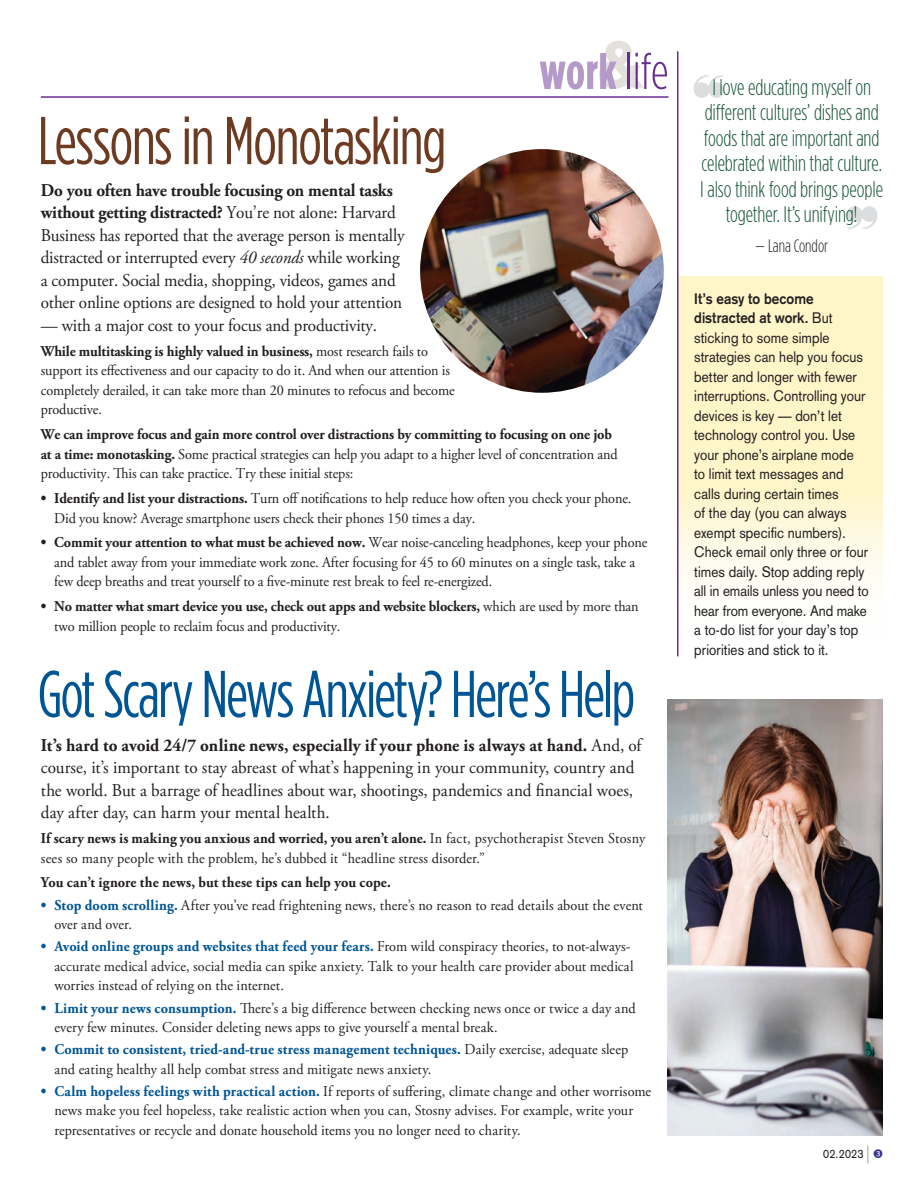
<style>
.page{position:relative;width:918px;height:1188px;background:#fff}
.page>*{position:absolute;margin:0;border:0;box-sizing:border-box;transform-origin:0 0}
.t1{font:67.5px "Gotham Condensed";letter-spacing:-.02em;color:#6d3a22;scale:.95 1}
.t2{font:66px "Gotham Condensed";letter-spacing:-.03em;color:#005595;scale:.95 1}
.MainHeadline_HOPE{font:700 51px "Gotham Condensed";color:#b39ac9}
.t3{font:300 22.5px/25.5px "Gotham Condensed";letter-spacing:-.01em;color:#155335;text-align:center;scale:.95 1}
.Main_Body_Text_HOPE{font:18px/22.5px "Adobe Garamond Pro";letter-spacing:-.01em;color:#231f20;scale:.95 1}
.t4{font:300 18px "Gotham Condensed";letter-spacing:-.005em;color:#231f20;scale:.95 1}
.Main_Body_Text_HOPE-2{font:15px/19.5px "Adobe Garamond Pro";letter-spacing:-.01em;color:#231f20;scale:.95 1}
.Main_Body_Text_HOPE-3{font:15px/19.5px "Adobe Garamond Pro";letter-spacing:.01em;color:#231f20;scale:.95 1}
.t5{font:15px/19.5px "Akzidenz Grotesk";letter-spacing:.005em;color:#231f20;scale:.9 1}
.Main_Body_Text_HOPE-4{font:700 15px "Adobe Garamond Pro";letter-spacing:.005em;color:#231f20;scale:.95 1}
.Main_Body_Text_HOPE-5{font:12px "Akzidenz Grotesk";letter-spacing:.02em;color:#231f20;scale:.9 1}
.s1{font-weight:300;color:#692c91}
.s2{font-weight:700}
.s3{font-style:italic}
.s4{font-weight:700;color:#005595}
.s5{font-size:24px;color:#8a8c8f}
</style>
<div class="page">
<svg style="left:679px;top:276px;width:204px;height:305px;background:#fef6d0"></svg>
<hr style="left:41px;top:96px;width:627px;height:2px;background:#692c91">
<hr style="left:677px;top:52px;width:2px;height:604px;background:#692c91">
<svg style="left:599px;top:41px;width:45px;height:48px"></svg>
<svg style="left:694px;top:75px;width:30px;height:23px"></svg>
<svg style="left:847px;top:206px;width:30px;height:23px"></svg>
<img style="left:420px;top:149px;width:244px;height:244px;border-radius:122px">
<img style="left:667px;top:699px;width:215px;height:436px">
<p class="t1" style="left:38px;top:102px;width:432px">Lessons in Monotasking</p>
<p class="MainHeadline_HOPE" style="left:539px;top:41px;width:131px">work <span class="s1">life</span></p>
<p class="Main_Body_Text_HOPE" style="left:41px;top:179px;width:384px"><span class="s2">Do you often have trouble focusing on mental tasks without getting distracted?</span> You’re not alone: Harvard Business has reported that the average person is mentally distracted or interrupted every <span class="s3">40 seconds</span> while working a computer. Social media, shopping, videos, games and other online options are designed to hold your attention</p>
<p class="Main_Body_Text_HOPE" style="left:41px;top:314px;width:356px">— with a major cost to your focus and productivity.</p>
<p class="Main_Body_Text_HOPE-2" style="left:41px;top:342px;width:437px"><span class="s2">While multitasking is highly valued in business,</span> most research fails to support its effectiveness and our capacity to do it. And when our attention is completely derailed, it can take more than 20 minutes to refocus and become productive.</p>
<p class="Main_Body_Text_HOPE-2" style="left:41px;top:425px;width:609px"><span class="s2">We can improve focus and gain more control over distractions by committing to focusing on one job at a time: monotasking.</span> Some practical strategies can help you adapt to a higher level of concentration and productivity. This can take practice. Try these initial steps:</p>
<p class="Main_Body_Text_HOPE-2" style="left:54px;top:489px;width:609px;text-indent:-13px"><span class="s2">• Identify and list your distractions.</span> Turn off notifications to help reduce how often you check your phone.<br>Did you know? Average smartphone users check their phones 150 times a day.</p>
<p class="Main_Body_Text_HOPE-2" style="left:54px;top:533px;width:626px;text-indent:-13px"><span class="s2">• Commit your attention to what must be achieved now.</span> Wear noise-canceling headphones, keep your phone and tablet away from your immediate work zone. After focusing for 45 to 60 minutes on a single task, take a few deep breaths and treat yourself to a five-minute rest break to feel re-energized.</p>
<p class="Main_Body_Text_HOPE-2" style="left:54px;top:597px;width:617px;text-indent:-14px"><span class="s2">• No matter what smart device you use, check out apps and website blockers,</span> which are used by more than two million people to reclaim focus and productivity.</p>
<p class="t2" style="left:38px;top:656px;width:630px">Got Scary News Anxiety? Here’s Help</p>
<p class="Main_Body_Text_HOPE" style="left:41px;top:734px;width:634px"><span class="s2">It’s hard to avoid 24/7 online news, especially if your phone is always at hand.</span> And, of course, it’s important to stay abreast of what’s happening in your community, country and the world. But a barrage of headlines about war, shootings, pandemics and financial woes, day after day, can harm your mental health.</p>
<p class="Main_Body_Text_HOPE-2" style="left:41px;top:829px;width:638px"><span class="s2">If scary news is making you anxious and worried, you aren’t alone.</span> In fact, psychotherapist Steven Stosny sees so many people with the problem, he’s dubbed it “headline stress disorder.”</p>
<p class="Main_Body_Text_HOPE-4" style="left:41px;top:874px;width:370px">You can’t ignore the news, but these tips can help you cope.</p>
<p class="Main_Body_Text_HOPE-2" style="left:54px;top:896px;width:621px;text-indent:-13px"><span class="s4">• Stop doom scrolling.</span> After you’ve read frightening news, there’s no reason to read details about the event over and over.</p>
<p class="Main_Body_Text_HOPE-3" style="left:54px;top:937px;width:611px;text-indent:-13px"><span class="s4">• Avoid online groups and websites that feed your fears.</span> From wild conspiracy theories, to not-always&shy;accurate medical advice, social media can spike anxiety. Talk to your health care provider about medical worries instead of relying on the internet.</p>
<p class="Main_Body_Text_HOPE-3" style="left:54px;top:999px;width:613px;text-indent:-13px"><span class="s4">• Limit your news consumption.</span> There’s a big difference between checking news once or twice a day and every few minutes. Consider deleting news apps to give yourself a mental break.</p>
<p class="Main_Body_Text_HOPE-3" style="left:54px;top:1040px;width:606px;text-indent:-13px"><span class="s4">• Commit to consistent, tried-and-true stress management techniques.</span> Daily exercise, adequate sleep and eating healthy all help combat stress and mitigate news anxiety.</p>
<p class="Main_Body_Text_HOPE-2" style="left:54px;top:1082px;width:630px;text-indent:-14px"><span class="s4">• Calm hopeless feelings with practical action.</span> If reports of suffering, climate change and other worrisome news make you feel hopeless, take realistic action when you can, Stosny advises. For example, write your representatives or recycle and donate household items you no longer need to charity.</p>
<p class="t3" style="left:700px;top:74px;width:194px">I love educating myself on different cultures’ dishes and foods that are important and celebrated within that culture.<br>I also think food brings people together. It’s unifying!</p>
<p class="t4" style="left:755px;top:236px;width:78px">— Lana Condor</p>
<p class="t5" style="left:694px;top:289px;width:195px"><span class="s2">It’s easy to become distracted at work.</span> But sticking to some simple strategies can help you focus better and longer with fewer interruptions. Controlling your devices is key — don’t let technology control you. Use your phone’s airplane mode<br>to limit text messages and calls during certain times<br>of the day (you can always exempt specific numbers).<br>Check email only three or four times daily. Stop adding reply all in emails unless you need to hear from everyone. And make a to-do list for your day’s top priorities and stick to it.</p>
<p class="Main_Body_Text_HOPE-5" style="left:823px;top:1147px;width:53px">02.2023 <span class="s5">|</span></p>
</div>
